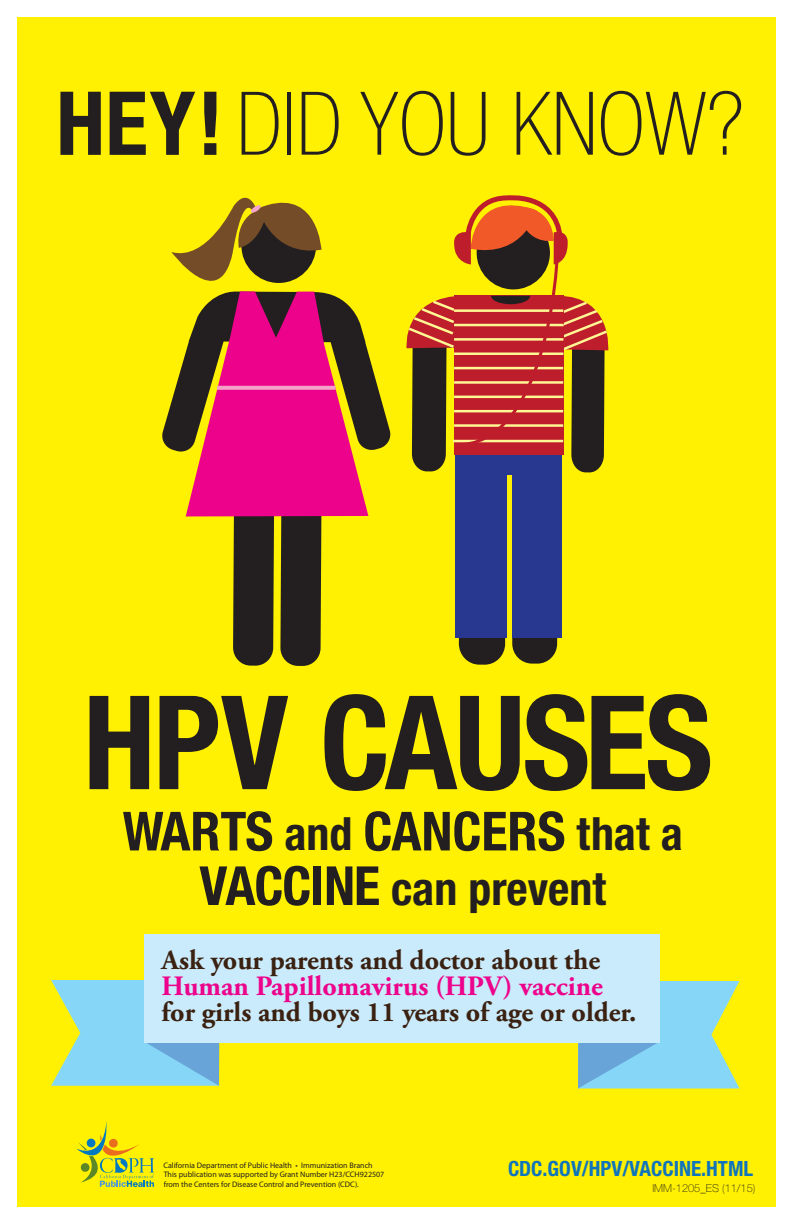
<style>
.page{position:relative;width:792px;height:1224px;background:#fff}
.page>*{position:absolute;margin:0;border:0;box-sizing:border-box;transform-origin:0 0}
.t1{font:700 condensed 130.6px "Helvetica Neue LT Std";letter-spacing:-.02em;color:#231f20}
.t2{font:100 condensed 88px "Helvetica Neue LT Std";color:#231f20}
.t3{font:700 condensed 54px "Helvetica Neue LT Std";color:#231f20}
.t4{font:700 condensed 45.9px "Helvetica Neue LT Std";color:#231f20}
.t5{font:700 28px "Adobe Garamond Pro";color:#3a2111}
.t6{font:700 28px "Adobe Garamond Pro";color:#ed028c}
.t7{font:700 condensed 21px "Helvetica Neue LT Std";color:#1074bc}
.t8{font:100 11px "Helvetica Neue LT Std";color:#231f20}
.t9{font:8px/9.6px "Myriad Pro";color:#231f20}
.s1{font-weight:700;font-size:88.4px}
.s2{font-size:45.9px}
.s3{font-size:54px}
</style>
<div class="page">
<div style="left:17px;top:17px;width:759px;height:1189px;background:#fff101"></div>
<svg style="left:51px;top:980px;width:168px;height:106px;background:#92d3d3"></svg>
<svg style="left:578px;top:981px;width:162px;height:108px;background:#92d2d1"></svg>
<div style="left:144px;top:935px;width:516px;height:108px;background:#caebfb"></div>
<svg style="left:76px;top:1122px;width:78px;height:65px"></svg>
<svg style="left:412px;top:448px;width:192px;height:217px"></svg>
<div style="left:455px;top:437px;width:51px;height:201px;background:#283890"></div>
<div style="left:512px;top:437px;width:49px;height:201px;background:#283890"></div>
<div style="left:457px;top:440px;width:104px;height:35px;background:#283890"></div>
<div style="left:454px;top:296px;width:109px;height:159px;background:#be1d2c"></div>
<svg style="left:406px;top:195px;width:203px;height:253px"></svg>
<svg style="left:233px;top:367px;width:158px;height:299px"></svg>
<svg style="left:162px;top:197px;width:210px;height:323px"></svg>
<h2 class="t2" style="left:56px;top:74px;width:690px"><span class="s1">HEY!</span> DID YOU KNOW?</h2>
<h1 class="t1" style="left:83px;top:664px;width:631px">HPV CAUSES</h1>
<h3 class="t3" style="left:123px;top:799px;width:562px">WARTS <span class="s2">and</span> CANCERS <span class="s2">that a</span></h3>
<h3 class="t4" style="left:199px;top:861px;width:408px"><span class="s3">VACCINE</span> can prevent</h3>
<h3 class="t5" style="left:162px;top:943px;width:440px">Ask your parents and doctor about the</h3>
<h3 class="t6" style="left:162px;top:969px;width:443px">Human Papillomavirus (HPV) vaccine</h3>
<h3 class="t5" style="left:162px;top:995px;width:477px">for girls and boys 11 years of age or older.</h3>
<p class="t9" style="left:163px;top:1160px;width:211px">California Department of Public Health • Immunization Branch</p>
<p class="t9" style="left:164px;top:1170px;width:222px">This publication was supported by Grant Number H23/CCH922507 from the Centers for Disease Control and Prevention (CDC).</p>
<h3 class="t7" style="left:508px;top:1156px;width:247px">CDC.GOV/HPV/VACCINE.HTML</h3>
<h3 class="t8" style="left:652px;top:1182px;width:105px">IMM-1205_ES (11/15)</h3>
</div>
